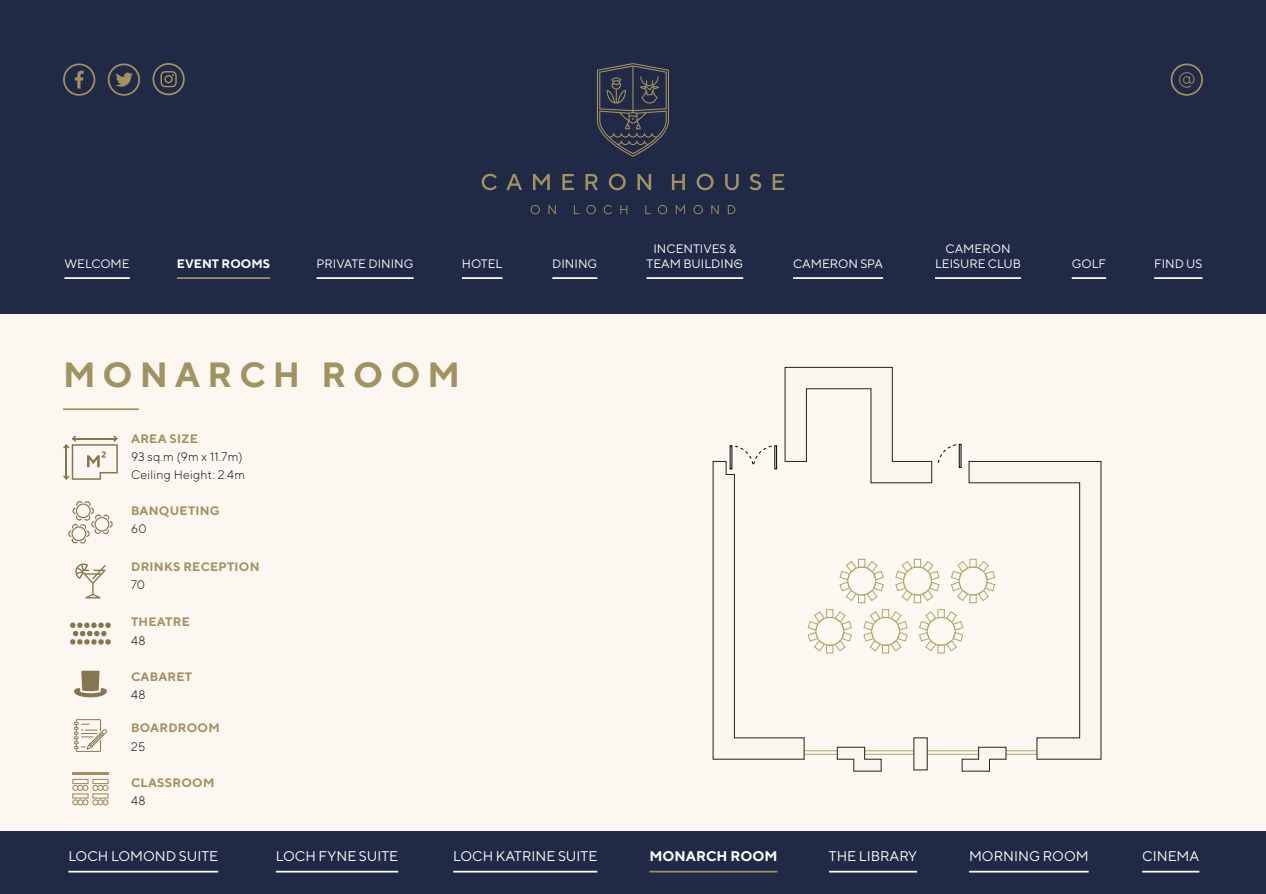
<style>
.page{position:relative;width:1266px;height:894px;background:#fff}
.page>*{position:absolute;margin:0;border:0;box-sizing:border-box;transform-origin:0 0}
.t1{font:700 35px "TT Norms";letter-spacing:.2em;color:#a29161}
.t2{font:300 20.3px "TT Norms";color:#a39161}
.t3{font:14px "TT Norms";color:#fff}
.t4{font:700 14px "TT Norms";color:#fff}
.t5{font:12.25px/14.7px "TT Norms";color:#fff;text-align:center}
.t6{font:700 12.25px "TT Norms";letter-spacing:.02em;color:#a29161}
.t7{font:300 12.25px "TT Norms";letter-spacing:.02em;color:#000}
.t8{font:700 12.25px "TT Norms";color:#fff}
</style>
<div class="page">
<div style="left:0;top:0;width:1265px;height:893px;background:#202945"></div>
<svg style="left:481px;top:174px;width:15px;height:16px"></svg>
<svg style="left:506px;top:174px;width:16px;height:16px"></svg>
<svg style="left:533px;top:174px;width:16px;height:16px"></svg>
<svg style="left:562px;top:174px;width:12px;height:16px"></svg>
<svg style="left:585px;top:174px;width:12px;height:16px"></svg>
<svg style="left:608px;top:174px;width:17px;height:16px"></svg>
<svg style="left:637px;top:174px;width:14px;height:16px"></svg>
<svg style="left:671px;top:174px;width:13px;height:16px"></svg>
<svg style="left:696px;top:174px;width:17px;height:16px"></svg>
<svg style="left:725px;top:174px;width:13px;height:16px"></svg>
<svg style="left:749px;top:174px;width:12px;height:16px"></svg>
<svg style="left:772px;top:174px;width:12px;height:16px"></svg>
<svg style="left:530px;top:205px;width:10px;height:9px"></svg>
<svg style="left:548px;top:205px;width:7px;height:9px"></svg>
<svg style="left:573px;top:205px;width:6px;height:9px"></svg>
<svg style="left:586px;top:205px;width:9px;height:9px"></svg>
<svg style="left:603px;top:205px;width:9px;height:9px"></svg>
<svg style="left:620px;top:205px;width:7px;height:9px"></svg>
<svg style="left:645px;top:205px;width:5px;height:9px"></svg>
<svg style="left:658px;top:205px;width:9px;height:9px"></svg>
<svg style="left:675px;top:205px;width:9px;height:9px"></svg>
<svg style="left:693px;top:205px;width:9px;height:9px"></svg>
<svg style="left:711px;top:205px;width:7px;height:9px"></svg>
<svg style="left:727px;top:205px;width:8px;height:9px"></svg>
<svg style="left:597px;top:63px;width:72px;height:94px"></svg>
<div style="left:63px;top:63px;width:32px;height:33px;border:2px solid #a39161;border-radius:50%"></div>
<svg style="left:75px;top:71px;width:9px;height:17px"></svg>
<div style="left:108px;top:63px;width:32px;height:33px;border:2px solid #a39161;border-radius:50%"></div>
<svg style="left:116px;top:73px;width:17px;height:14px"></svg>
<div style="left:152px;top:63px;width:33px;height:32px;border:2px solid #a39161;border-radius:50%"></div>
<svg style="left:160px;top:71px;width:17px;height:16px"></svg>
<div style="left:1170px;top:63px;width:32px;height:33px;border:2px solid #a39161;border-radius:50%"></div>
<div style="left:0;top:314px;width:1265px;height:579px;background:#fdf7f1"></div>
<div style="left:0;top:831px;width:1265px;height:62px;background:#202945"></div>
<svg style="left:70px;top:622px;width:41px;height:23px"></svg>
<svg style="left:63px;top:435px;width:55px;height:44px"></svg>
<hr style="left:74px;top:438px;width:42px;height:1px;background:#857550">
<svg style="left:68px;top:501px;width:45px;height:42px"></svg>
<svg style="left:75px;top:563px;width:31px;height:35px"></svg>
<hr style="left:72px;top:771px;width:37px;height:3px;background:#a38f61">
<svg style="left:72px;top:778px;width:37px;height:27px"></svg>
<svg style="left:74px;top:719px;width:33px;height:32px"></svg>
<svg style="left:74px;top:670px;width:33px;height:27px"></svg>
<hr style="left:63px;top:408px;width:76px;height:2px;background:#a29161">
<svg style="left:712px;top:367px;width:389px;height:404px"></svg>
<hr style="left:64px;top:277px;width:66px;height:2px;background:#fff">
<hr style="left:177px;top:277px;width:93px;height:2px;background:#a29161">
<hr style="left:316px;top:277px;width:97px;height:2px;background:#fff">
<hr style="left:462px;top:277px;width:40px;height:2px;background:#fff">
<hr style="left:552px;top:277px;width:45px;height:2px;background:#fff">
<hr style="left:792px;top:277px;width:90px;height:2px;background:#fff">
<hr style="left:1071px;top:277px;width:34px;height:2px;background:#fff">
<hr style="left:1153px;top:277px;width:49px;height:2px;background:#fff">
<hr style="left:934px;top:277px;width:86px;height:2px;background:#fff">
<hr style="left:646px;top:277px;width:97px;height:2px;background:#fff">
<hr style="left:649px;top:870px;width:128px;height:2px;background:#a29161">
<hr style="left:828px;top:870px;width:88px;height:2px;background:#fff">
<hr style="left:968px;top:870px;width:120px;height:2px;background:#fff">
<hr style="left:1141px;top:870px;width:57px;height:2px;background:#fff">
<hr style="left:68px;top:870px;width:150px;height:2px;background:#fff">
<hr style="left:276px;top:870px;width:122px;height:2px;background:#fff">
<hr style="left:453px;top:870px;width:144px;height:2px;background:#fff">
<h2 class="t2" style="left:1177px;top:65px;width:20px">@</h2>
<p class="t5" style="left:646px;top:241px;width:98px">INCENTIVES &amp;<br>TEAM BUILDING</p>
<p class="t5" style="left:934px;top:241px;width:87px">CAMERON<br>LEISURE CLUB</p>
<p class="t5" style="left:64px;top:255px;width:67px">WELCOME</p>
<p class="t8" style="left:177px;top:255px;width:95px">EVENT ROOMS</p>
<p class="t5" style="left:316px;top:255px;width:98px">PRIVATE DINING</p>
<p class="t5" style="left:462px;top:255px;width:42px">HOTEL</p>
<p class="t5" style="left:552px;top:255px;width:47px">DINING</p>
<p class="t5" style="left:792px;top:255px;width:92px">CAMERON SPA</p>
<p class="t5" style="left:1071px;top:255px;width:36px">GOLF</p>
<p class="t5" style="left:1153px;top:255px;width:50px">FIND US</p>
<p class="t1" style="left:63px;top:353px;width:398px">MONARCH ROOM</p>
<p class="t6" style="left:131px;top:431px;width:68px">AREA SIZE</p>
<p class="t7" style="left:131px;top:449px;width:113px">93 sq.m (9m x 11.7m)</p>
<p class="t7" style="left:131px;top:467px;width:115px">Ceiling Height: 2.4m</p>
<p class="t6" style="left:131px;top:503px;width:90px">BANQUETING</p>
<p class="t7" style="left:131px;top:521px;width:17px">60</p>
<p class="t6" style="left:131px;top:558px;width:130px">DRINKS RECEPTION</p>
<p class="t7" style="left:131px;top:577px;width:16px">70</p>
<p class="t6" style="left:131px;top:614px;width:60px">THEATRE</p>
<p class="t7" style="left:131px;top:632px;width:16px">48</p>
<p class="t6" style="left:131px;top:669px;width:62px">CABARET</p>
<p class="t7" style="left:131px;top:687px;width:16px">48</p>
<p class="t6" style="left:131px;top:720px;width:90px">BOARDROOM</p>
<p class="t7" style="left:131px;top:738px;width:16px">25</p>
<p class="t6" style="left:131px;top:774px;width:85px">CLASSROOM</p>
<p class="t7" style="left:131px;top:792px;width:16px">48</p>
<p class="t3" style="left:68px;top:847px;width:151px">LOCH LOMOND SUITE</p>
<p class="t3" style="left:276px;top:847px;width:124px">LOCH FYNE SUITE</p>
<p class="t3" style="left:453px;top:847px;width:146px">LOCH KATRINE SUITE</p>
<p class="t4" style="left:649px;top:847px;width:129px">MONARCH ROOM</p>
<p class="t3" style="left:828px;top:847px;width:90px">THE LIBRARY</p>
<p class="t3" style="left:968px;top:847px;width:121px">MORNING ROOM</p>
<p class="t3" style="left:1141px;top:847px;width:59px">CINEMA</p>
</div>
